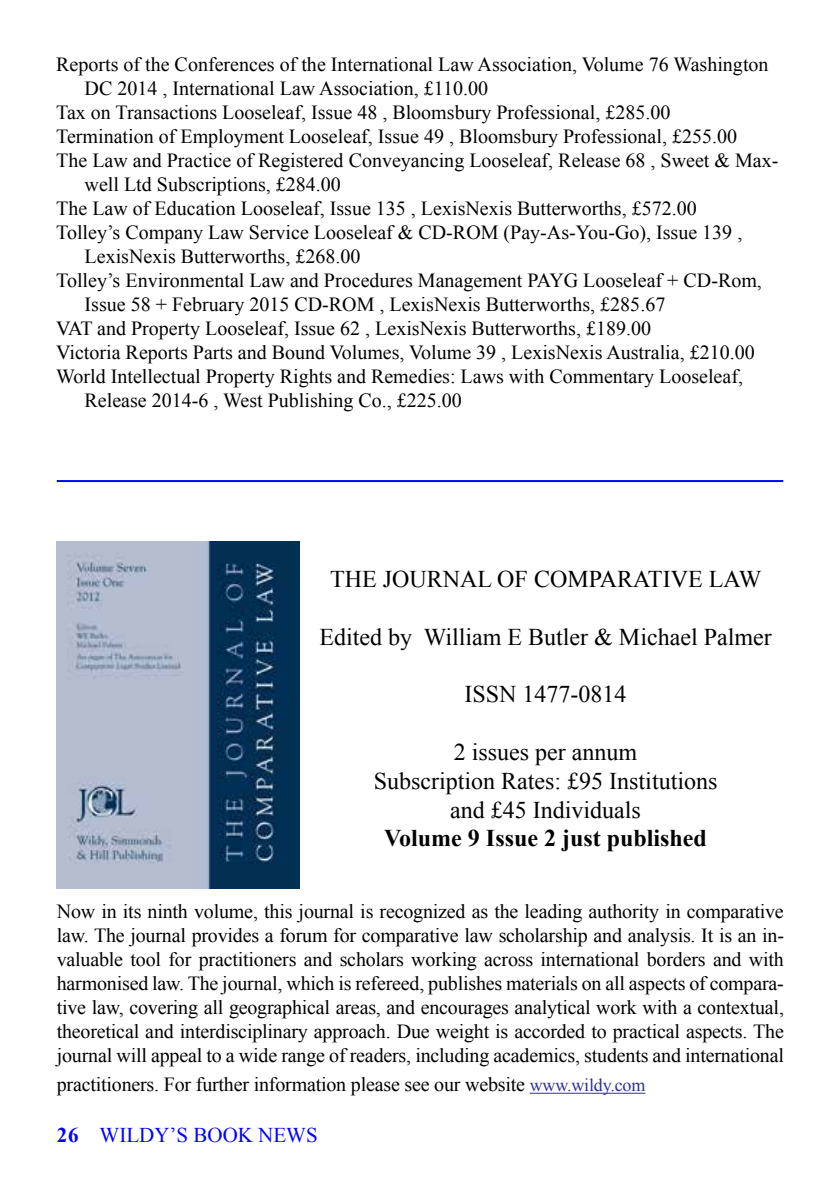
<style>
.page{position:relative;width:840px;height:1191px;background:#fff}
.page>*{position:absolute;margin:0;border:0;box-sizing:border-box;transform-origin:0 0}
.t1{font:24px/28.8px "Times New Roman";color:#000;text-align:center}
.t2{font:700 24px "Times New Roman";color:#000}
.t3{font:21px "Times New Roman";color:#00f}
.t4{font:20px/24px "Times New Roman";color:#000;text-align:justify}
.s1{font-size:18px;color:#2e3192}
.s2{font-weight:700}
</style>
<div class="page">
<img style="left:57px;top:541px;width:243px;height:348px">
<hr style="left:529px;top:1092px;width:116px;height:1px;background:#2e3192">
<hr style="left:57px;top:480px;width:725px;height:2px;background:#00f">
<p class="t4" style="left:56px;top:52px;width:713px">Reports of the Conferences of the International Law Association, Volume 76 Washington</p>
<p class="t4" style="left:84px;top:76px;width:405px">DC 2014 , International Law Association, £110.00</p>
<p class="t4" style="left:56px;top:100px;width:615px">Tax on Transactions Looseleaf, Issue 48 , Bloomsbury Professional, £285.00</p>
<p class="t4" style="left:56px;top:124px;width:682px">Termination of Employment Looseleaf, Issue 49 , Bloomsbury Professional, £255.00</p>
<p class="t4" style="left:56px;top:148px;width:723px">The Law and Practice of Registered Conveyancing Looseleaf, Release 68 , Sweet &amp; Max-</p>
<p class="t4" style="left:85px;top:172px;width:258px">well Ltd Subscriptions, £284.00</p>
<p class="t4" style="left:56px;top:196px;width:641px">The Law of Education Looseleaf, Issue 135 , LexisNexis Butterworths, £572.00</p>
<p class="t4" style="left:56px;top:220px;width:687px">Tolley’s Company Law Service Looseleaf &amp; CD-ROM (Pay-As-You-Go), Issue 139 ,</p>
<p class="t4" style="left:85px;top:244px;width:277px">LexisNexis Butterworths, £268.00</p>
<p class="t4" style="left:56px;top:268px;width:706px">Tolley’s Environmental Law and Procedures Management PAYG Looseleaf + CD-Rom,</p>
<p class="t4" style="left:85px;top:292px;width:582px">Issue 58 + February 2015 CD-ROM , LexisNexis Butterworths, £285.67</p>
<p class="t4" style="left:56px;top:316px;width:596px">VAT and Property Looseleaf, Issue 62 , LexisNexis Butterworths, £189.00</p>
<p class="t4" style="left:56px;top:340px;width:699px">Victoria Reports Parts and Bound Volumes, Volume 39 , LexisNexis Australia, £210.00</p>
<p class="t4" style="left:56px;top:364px;width:688px">World Intellectual Property Rights and Remedies: Laws with Commentary Looseleaf,</p>
<p class="t4" style="left:85px;top:388px;width:378px">Release 2014-6 , West Publishing Co., £225.00</p>
<p class="t1" style="left:330px;top:564px;width:432px">THE JOURNAL OF COMPARATIVE LAW</p>
<p class="t1" style="left:319px;top:622px;width:453px">Edited by William E Butler &amp; Michael Palmer</p>
<p class="t1" style="left:464px;top:679px;width:163px">ISSN 1477-0814</p>
<p class="t1" style="left:373px;top:737px;width:345px">2 issues per annum<br>Subscription Rates: £95 Institutions and £45 Individuals</p>
<p class="t2" style="left:384px;top:821px;width:324px">Volume 9 Issue 2 just published</p>
<p class="t4" style="left:57px;top:899px;width:728px">Now in its ninth volume, this journal is recognized as the leading authority in comparative law. The journal provides a forum for comparative law scholarship and analysis. It is an in&shy;valuable tool for practitioners and scholars working across international borders and with harmonised law. The journal, which is refereed, publishes materials on all aspects of compara&shy;tive law, covering all geographical areas, and encourages analytical work with a contextual, theoretical and interdisciplinary approach. Due weight is accorded to practical aspects. The journal will appeal to a wide range of readers, including academics, students and international</p>
<p class="t4" style="left:57px;top:1072px;width:589px">practitioners. For further information please see our website <span class="s1">www.wildy.com</span></p>
<p class="t3" style="left:57px;top:1120px;width:262px"><span class="s2">26</span> WILDY’S BOOK NEWS</p>
</div>
